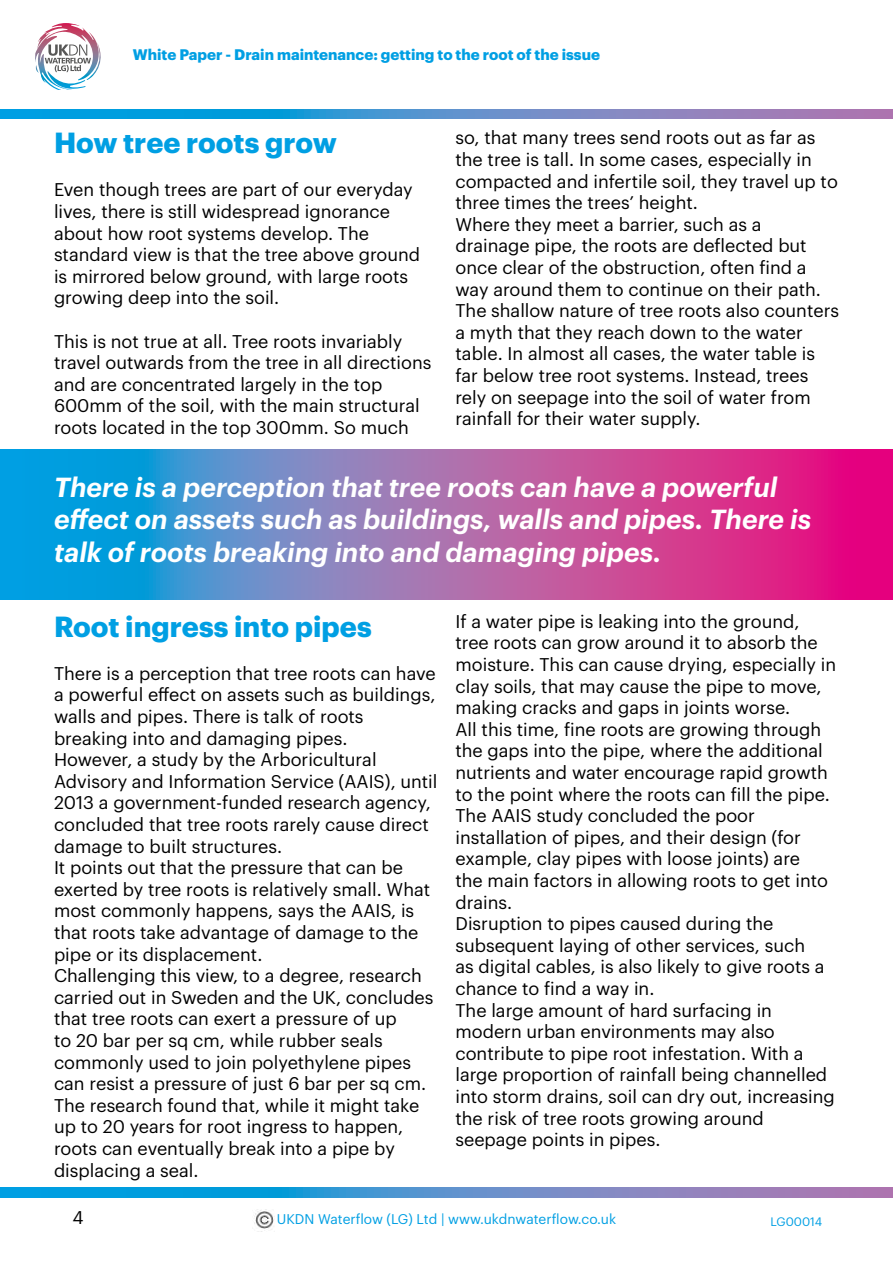
<style>
.page{position:relative;width:893px;height:1263px;background:#fff}
.page>*{position:absolute;margin:0;border:0;box-sizing:border-box;transform-origin:0 0}
.t1{font:700 28.5px "Graphik";color:#009fe3}
.t2{font:italic 600 27px/32.4px "Graphik";color:#fff}
.t3{font:18px/21.6px "Graphik";color:#000}
.t4{font:700 15px "Graphik";color:#009fe3}
.t5{font:13.8px "Graphik";color:#009fe3}
.t6{font:12px "Graphik";color:#009fe3}
</style>
<div class="page">
<svg style="left:0;top:109px;width:893px;height:10px;background:#508fcc"></svg>
<svg style="left:35px;top:23px;width:56px;height:67px"></svg>
<svg style="left:0;top:1187px;width:893px;height:10px;background:#518fcc"></svg>
<img style="left:254px;top:1210px;width:20px;height:22px">
<svg style="left:1px;top:450px;width:892px;height:150px;background:#9065af"></svg>
<p class="t4" style="left:133px;top:43px;width:469px">White Paper - Drain maintenance: getting to the root of the issue</p>
<h1 class="t1" style="left:54px;top:121px;width:284px">How tree roots grow</h1>
<p class="t3" style="left:54px;top:178px;width:368px">Even though trees are part of our everyday lives, there is still widespread ignorance about how root systems develop. The standard view is that the tree above ground is mirrored below ground, with large roots growing deep into the soil.</p>
<p class="t3" style="left:54px;top:329px;width:379px">This is not true at all. Tree roots invariably travel outwards from the tree in all directions and are concentrated largely in the top 600mm of the soil, with the main structural roots located in the top 300mm. So much</p>
<p class="t3" style="left:455px;top:126px;width:385px">so, that many trees send roots out as far as the tree is tall. In some cases, especially in compacted and infertile soil, they travel up to three times the trees’ height.<br>Where they meet a barrier, such as a drainage pipe, the roots are deflected but once clear of the obstruction, often find a way around them to continue on their path.<br>The shallow nature of tree roots also counters a myth that they reach down to the water table. In almost all cases, the water table is far below tree root systems. Instead, trees rely on seepage into the soil of water from rainfall for their water supply.</p>
<h2 class="t2" style="left:54px;top:468px;width:759px">There is a perception that tree roots can have a powerful effect on assets such as buildings, walls and pipes. There is talk of roots breaking into and damaging pipes.</h2>
<h1 class="t1" style="left:54px;top:604px;width:319px">Root ingress into pipes</h1>
<p class="t3" style="left:54px;top:661px;width:385px">There is a perception that tree roots can have a powerful effect on assets such as buildings, walls and pipes. There is talk of roots breaking into and damaging pipes.<br>However, a study by the Arboricultural Advisory and Information Service (AAIS), until 2013 a government-funded research agency, concluded that tree roots rarely cause direct damage to built structures.<br>It points out that the pressure that can be exerted by tree roots is relatively small. What most commonly happens, says the AAIS, is that roots take advantage of damage to the pipe or its displacement.<br>Challenging this view, to a degree, research carried out in Sweden and the UK, concludes that tree roots can exert a pressure of up<br>to 20 bar per sq cm, while rubber seals commonly used to join polyethylene pipes can resist a pressure of just 6 bar per sq cm.<br>The research found that, while it might take up to 20 years for root ingress to happen, roots can eventually break into a pipe by displacing a seal.</p>
<p class="t3" style="left:455px;top:609px;width:382px">If a water pipe is leaking into the ground, tree roots can grow around it to absorb the moisture. This can cause drying, especially in clay soils, that may cause the pipe to move, making cracks and gaps in joints worse.<br>All this time, fine roots are growing through the gaps into the pipe, where the additional nutrients and water encourage rapid growth to the point where the roots can fill the pipe.<br>The AAIS study concluded the poor installation of pipes, and their design (for example, clay pipes with loose joints) are<br>the main factors in allowing roots to get into drains.<br>Disruption to pipes caused during the subsequent laying of other services, such<br>as digital cables, is also likely to give roots a chance to find a way in.<br>The large amount of hard surfacing in modern urban environments may also contribute to pipe root infestation. With a large proportion of rainfall being channelled into storm drains, soil can dry out, increasing the risk of tree roots growing around seepage points in pipes.</p>
<p class="t3" style="left:73px;top:1205px;width:13px">4</p>
<p class="t5" style="left:277px;top:1209px;width:341px">UKDN Waterflow (LG) Ltd | www.ukdnwaterflow.co.uk</p>
<p class="t6" style="left:770px;top:1213px;width:53px">LG00014</p>
</div>
